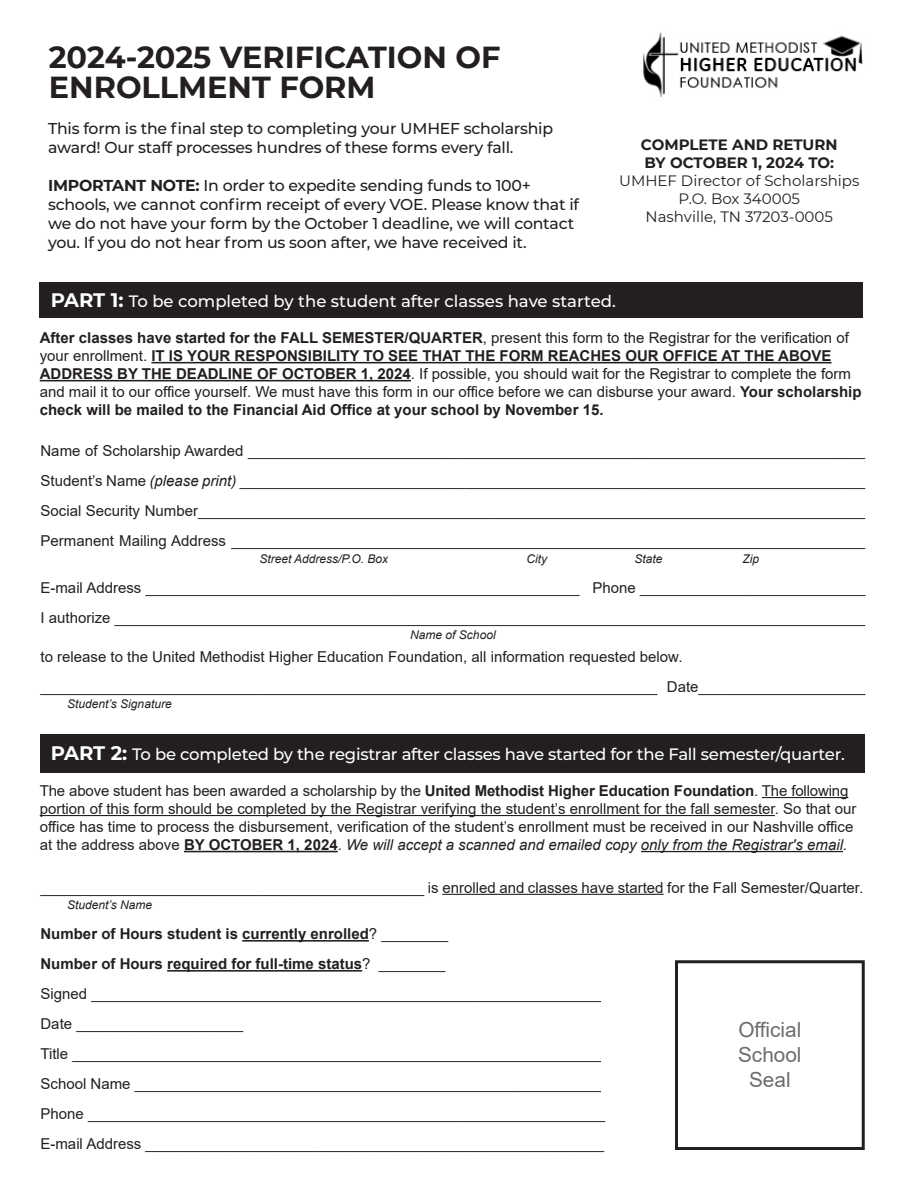
<style>
.page{position:relative;width:918px;height:1188px;background:#fff}
.page>*{position:absolute;margin:0;border:0;box-sizing:border-box;transform-origin:0 0}
.t1{font:700 30.3px/30px "Montserrat";color:#231f20}
.t2{font:20.7px/24.9px "Arial";color:#6c6d70;text-align:center}
.t3{font:500 16.5px "Montserrat";letter-spacing:-.015em;color:#fff}
.t4{font:500 15.75px/18.9px "Montserrat";letter-spacing:-.015em;color:#231f20}
.t5{font:15px/30px "Arial";color:#231f20}
.t6{font:700 15px/18px "Arial";color:#231f20}
.t7{font:15px/18px "Montserrat";color:#231f20;text-align:center}
.t8{font:700 15px/18px "Montserrat";color:#231f20}
.t9{font:italic 12px "Arial";color:#231f20}
.s1{font-weight:700}
.s2{font-weight:700;font-size:19.5px}
.s3{font-weight:400}
.s4{font-style:italic}
</style>
<div class="page">
<div style="left:40px;top:735px;width:826px;height:38px;background:#231f20"></div>
<div style="left:40px;top:282px;width:823px;height:36px;background:#231f20"></div>
<hr style="left:151px;top:362px;width:681px;height:1px;background:#231f20">
<hr style="left:40px;top:380px;width:371px;height:1px;background:#231f20">
<hr style="left:762px;top:797px;width:86px;height:1px;background:#231f20">
<hr style="left:40px;top:815px;width:735px;height:1px;background:#231f20">
<hr style="left:184px;top:851px;width:154px;height:1px;background:#231f20">
<hr style="left:641px;top:851px;width:202px;height:1px;background:#231f20">
<hr style="left:442px;top:894px;width:222px;height:1px;background:#231f20">
<hr style="left:242px;top:940px;width:127px;height:2px;background:#231f20">
<hr style="left:167px;top:970px;width:195px;height:2px;background:#231f20">
<div style="left:675px;top:960px;width:190px;height:190px;border:3px solid #231f20"></div>
<img style="left:643px;top:32px;width:220px;height:66px">
<h1 class="t1" style="left:49px;top:41px;width:453px">2024-2025 VERIFICATION OF<br>ENROLLMENT FORM</h1>
<p class="t4" style="left:48px;top:119px;width:507px">This form is the final step to completing your UMHEF scholarship award! Our staff processes hundres of these forms every fall.</p>
<p class="t4" style="left:48px;top:175px;width:532px"><span class="s1">IMPORTANT NOTE:</span> In order to expedite sending funds to 100+ schools, we cannot confirm receipt of every VOE. Please know that if we do not have your form by the October 1 deadline, we will contact you. If you do not hear from us soon after, we have received it.</p>
<p class="t8" style="left:641px;top:135px;width:198px">COMPLETE AND RETURN<br>BY OCTOBER 1, 2024 TO:</p>
<p class="t7" style="left:619px;top:171px;width:242px">UMHEF Director of Scholarships<br>P.O. Box 340005<br>Nashville, TN 37203-0005</p>
<p class="t3" style="left:51px;top:290px;width:567px"><span class="s2">PART 1:</span> To be completed by the student after classes have started.</p>
<p class="t6" style="left:40px;top:329px;width:823px">After classes have started for the FALL SEMESTER/QUARTER<span class="s3">, present this form to the Registrar for the verification of your enrollment.</span> IT IS YOUR RESPONSIBILITY TO SEE THAT THE FORM REACHES OUR OFFICE AT THE ABOVE ADDRESS BY THE DEADLINE OF OCTOBER 1, 2024<span class="s3">. If possible, you should wait for the Registrar to complete the form and mail it to our office yourself. We must have this form in our office before we can disburse your award.</span> Your scholarship check will be mailed to the Financial Aid Office at your school by November 15.</p>
<p class="t5" style="left:40px;top:436px;width:826px;text-align:justify">Name of Scholarship Awarded __________________________________________________________________________ Student’s Name <span class="s4">(please print)</span> ___________________________________________________________________________ Social Security Number________________________________________________________________________________ Permanent Mailing Address ____________________________________________________________________________</p>
<p class="t9" style="left:259px;top:551px;width:130px">Street Address/P.O. Box</p>
<p class="t9" style="left:527px;top:551px;width:22px">City</p>
<p class="t9" style="left:635px;top:551px;width:30px">State</p>
<p class="t9" style="left:743px;top:551px;width:18px">Zip</p>
<p class="t5" style="left:40px;top:572px;width:826px">E-mail Address ____________________________________________________ Phone ___________________________<br>I authorize __________________________________________________________________________________________</p>
<p class="t9" style="left:410px;top:627px;width:87px">Name of School</p>
<p class="t5" style="left:40px;top:641px;width:826px">to release to the United Methodist Higher Education Foundation, all information requested below. __________________________________________________________________________ Date____________________</p>
<p class="t9" style="left:67px;top:696px;width:106px">Student’s Signature</p>
<p class="t3" style="left:51px;top:743px;width:796px"><span class="s2">PART 2:</span> To be completed by the registrar after classes have started for the Fall semester/quarter.</p>
<p class="t5" style="left:40px;top:782px;width:818px;line-height:18px">The above student has been awarded a scholarship by the <span class="s1">United Methodist Higher Education Foundation</span>. The following portion of this form should be completed by the Registrar verifying the student’s enrollment for the fall semester. So that our office has time to process the disbursement, verification of the student’s enrollment must be received in our Nashville office at the address above <span class="s1">BY OCTOBER 1, 2024</span>. <span class="s4">We will accept a scanned and emailed copy only from the Registrar's email.</span></p>
<p class="t5" style="left:40px;top:872px;width:824px">______________________________________________ is enrolled and classes have started for the Fall Semester/Quarter.</p>
<p class="t9" style="left:67px;top:897px;width:87px">Student’s Name</p>
<p class="t5" style="left:40px;top:919px;width:578px"><span class="s1">Number of Hours student is currently enrolled</span>? ________<br><span class="s1">Number of Hours required for full-time status</span>? ________<br>Signed _______________________________________________________________ Date ____________________<br>Title ________________________________________________________________ School Name ________________________________________________________ Phone ______________________________________________________________ E-mail Address _______________________________________________________</p>
<h2 class="t2" style="left:738px;top:1017px;width:65px">Official<br>School<br>Seal</h2>
</div>
